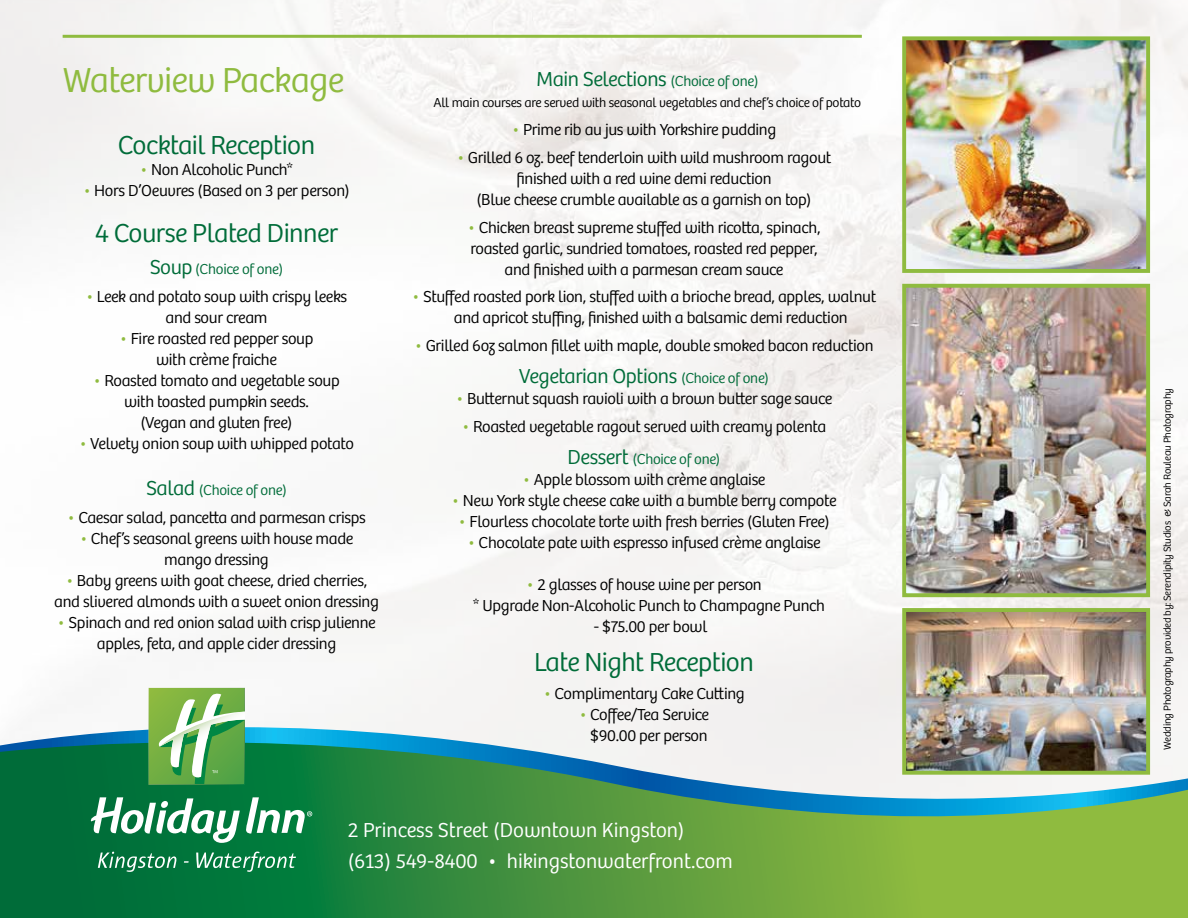
<style>
.page{position:relative;width:1188px;height:918px;background:#fff}
.page>*{position:absolute;margin:0;border:0;box-sizing:border-box;transform-origin:0 0}
.t1{font:300 36px "Bree";letter-spacing:-.02em;color:#8fbb3f}
.t2{font:300 27px "Bree";letter-spacing:-.02em;color:#006c39}
.t3{font:300 21px/30.9px "Bree";color:#fff}
.t4{font:300 21px "Bree";letter-spacing:-.02em;color:#006c39}
.t5{font:300 16.5px/21px "Bree";letter-spacing:-.02em;color:#000;text-align:center}
.t6{font:300 15px "Bree";letter-spacing:-.02em;color:#006c39}
.t7{font:300 13.5px "Bree";letter-spacing:-.02em;color:#000}
.t8{font:300 10.5px "Bree";letter-spacing:-.02em;color:#000}
.s1{color:#8fbb3f}
.s2{font-size:21px}
.s3{font-size:15px}
</style>
<div class="page">
<svg style="left:0;top:727px;width:1188px;height:15px"></svg>
<svg style="left:0;top:742px;width:1188px;height:176px;background:#559e5c"></svg>
<svg style="left:148px;top:688px;width:97px;height:97px;background:#80b968"></svg>
<svg style="left:90px;top:797px;width:150px;height:46px"></svg>
<svg style="left:246px;top:797px;width:66px;height:37px"></svg>
<svg style="left:98px;top:852px;width:198px;height:20px;background:#359263"></svg>
<hr style="left:63px;top:35px;width:799px;height:3px;background:#8fbb3f">
<img style="left:907px;top:41px;width:238px;height:227px">
<div style="left:902px;top:36px;width:248px;height:237px;border:4px solid #8fbb3f"></div>
<img style="left:907px;top:289px;width:238px;height:303px">
<div style="left:902px;top:284px;width:248px;height:313px;border:4px solid #8fbb3f"></div>
<img style="left:907px;top:613px;width:238px;height:157px">
<div style="left:902px;top:608px;width:248px;height:167px;border:4px solid #8fbb3f"></div>
<h1 class="t1" style="left:63px;top:59px;width:283px">Waterview Package</h1>
<h2 class="t2" style="left:118px;top:130px;width:199px">Cocktail Reception</h2>
<p class="t5" style="left:140px;top:160px;width:155px"><span class="s1">•</span> Non Alcoholic Punch*</p>
<p class="t5" style="left:83px;top:181px;width:268px"><span class="s1">•</span> Hors D’Oeuvres (Based on 3 per person)</p>
<h2 class="t2" style="left:95px;top:218px;width:245px">4 Course Plated Dinner</h2>
<p class="t6" style="left:150px;top:261px;width:135px"><span class="s2">Soup</span> (Choice of one)</p>
<p class="t5" style="left:86px;top:286px;width:263px"><span class="s1">•</span> Leek and potato soup with crispy leeks and sour cream</p>
<p class="t5" style="left:120px;top:328px;width:196px"><span class="s1">•</span> Fire roasted red pepper soup with crème fraiche</p>
<p class="t5" style="left:93px;top:370px;width:248px"><span class="s1">•</span> Roasted tomato and vegetable soup with toasted pumpkin seeds.<br>(Vegan and gluten free)</p>
<p class="t5" style="left:79px;top:433px;width:276px"><span class="s1">•</span> Velvety onion soup with whipped potato</p>
<p class="t6" style="left:146px;top:482px;width:142px"><span class="s2">Salad</span> (Choice of one)</p>
<p class="t5" style="left:67px;top:507px;width:300px"><span class="s1">•</span> Caesar salad, pancetta and parmesan crisps</p>
<p class="t5" style="left:80px;top:528px;width:275px"><span class="s1">•</span> Chef’s seasonal greens with house made mango dressing</p>
<p class="t5" style="left:54px;top:570px;width:326px"><span class="s1">•</span> Baby greens with goat cheese, dried cherries, and slivered almonds with a sweet onion dressing</p>
<p class="t5" style="left:57px;top:612px;width:320px"><span class="s1">•</span> Spinach and red onion salad with crisp julienne apples, feta, and apple cider dressing</p>
<p class="t4" style="left:536px;top:67px;width:224px">Main Selections <span class="s3">(Choice of one)</span></p>
<p class="t7" style="left:434px;top:95px;width:429px">All main courses are served with seasonal vegetables and chef’s choice of potato</p>
<p class="t5" style="left:512px;top:119px;width:266px"><span class="s1">•</span> Prime rib au jus with Yorkshire pudding</p>
<p class="t5" style="left:457px;top:147px;width:376px"><span class="s1">•</span> Grilled 6 oz. beef tenderloin with wild mushroom ragout finished with a red wine demi reduction<br>(Blue cheese crumble available as a garnish on top)</p>
<p class="t5" style="left:468px;top:217px;width:355px"><span class="s1">•</span> Chicken breast supreme stuffed with ricotta, spinach, roasted garlic, sundried tomatoes, roasted red pepper, and finished with a parmesan cream sauce</p>
<p class="t5" style="left:454px;top:287px;width:424px;text-align:left;text-indent:-42px"><span class="s1">•</span> Stuffed roasted pork lion, stuffed with a brioche bread, apples, walnut and apricot stuffing, finished with a balsamic demi reduction</p>
<p class="t5" style="left:414px;top:336px;width:461px"><span class="s1">•</span> Grilled 6oz salmon fillet with maple, double smoked bacon reduction</p>
<p class="t4" style="left:519px;top:364px;width:252px">Vegetarian Options <span class="s3">(Choice of one)</span></p>
<p class="t5" style="left:456px;top:388px;width:378px"><span class="s1">•</span> Butternut squash ravioli with a brown butter sage sauce</p>
<p class="t5" style="left:462px;top:416px;width:366px"><span class="s1">•</span> Roasted vegetable ragout served with creamy polenta</p>
<p class="t6" style="left:568px;top:450px;width:155px"><span class="s2">Dessert</span> (Choice of one)</p>
<p class="t5" style="left:523px;top:469px;width:244px"><span class="s1">•</span> Apple blossom with crème anglaise</p>
<p class="t5" style="left:452px;top:490px;width:386px"><span class="s1">•</span> New York style cheese cake with a bumble berry compote</p>
<p class="t5" style="left:458px;top:511px;width:373px"><span class="s1">•</span> Flourless chocolate torte with fresh berries (Gluten Free)</p>
<p class="t5" style="left:467px;top:532px;width:355px"><span class="s1">•</span> Chocolate pate with espresso infused crème anglaise</p>
<p class="t5" style="left:473px;top:574px;width:354px;text-align:left;text-indent:53px"><span class="s1">•</span> 2 glasses of house wine per person<br>* Upgrade Non-Alcoholic Punch to Champagne Punch</p>
<p class="t5" style="left:594px;top:616px;width:115px">- $75.00 per bowl</p>
<h2 class="t2" style="left:534px;top:647px;width:221px">Late Night Reception</h2>
<p class="t5" style="left:543px;top:683px;width:203px"><span class="s1">•</span> Complimentary Cake Cutting</p>
<p class="t5" style="left:579px;top:704px;width:132px"><span class="s1">•</span> Coffee/Tea Service $90.00 per person</p>
<p class="t3" style="left:348px;top:815px;width:386px">2 Princess Street (Downtown Kingston) (613) 549-8400 • hikingstonwaterfront.com</p>
<p class="t8" style="left:1161px;top:750px;width:363px;rotate:-90deg">Wedding Photography provided by: Serendipity Studios &amp; Sarah Rouleau Photography</p>
</div>
